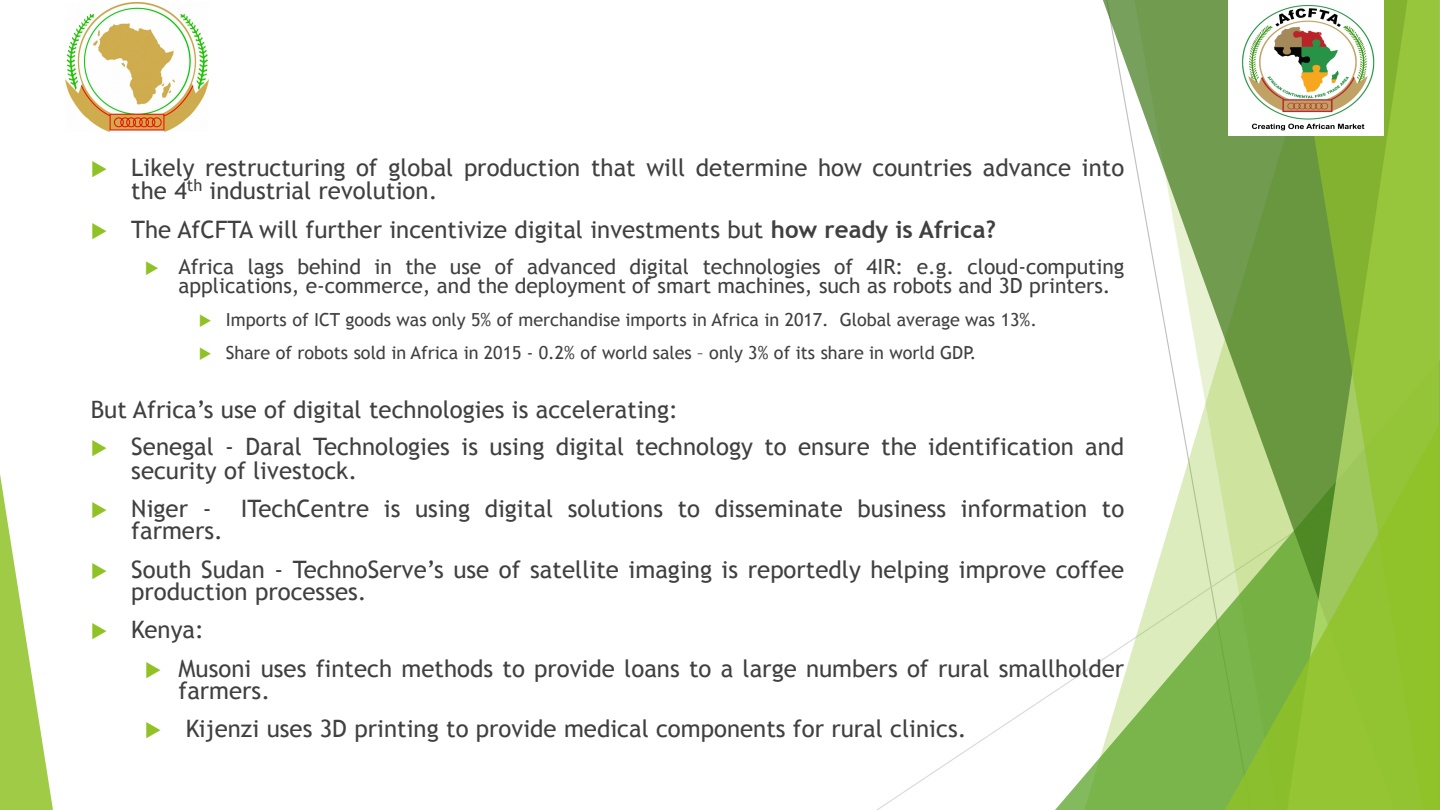
<style>
.page{position:relative;width:1440px;height:810px;background:#fff}
.page>*{position:absolute;margin:0;border:0;box-sizing:border-box;transform-origin:0 0}
.t1{font:24px/22.4px "Trebuchet MS";color:#404040}
.t2{font:21px/19.5px "Trebuchet MS";color:#404040}
.t3{font:18px "Trebuchet MS";letter-spacing:-.005em;color:#404040}
.s1{color:#90c226}
.s2{font-weight:700}
</style>
<div class="page">
<svg style="left:1055px;top:659px;width:47px;height:151px"></svg>
<svg style="left:1102px;top:0;width:185px;height:810px"></svg>
<svg style="left:1292px;top:0;width:148px;height:424px;background:#88b63b"></svg>
<svg style="left:1225px;top:424px;width:215px;height:386px;background:#8fbf43"></svg>
<svg style="left:0;top:474px;width:53px;height:336px"></svg>
<img style="left:65px;top:3px;width:143px;height:128px">
<img style="left:1228px;top:0;width:155px;height:135px">
<p class="t1" style="left:131px;top:156px;width:994px;text-indent:-41px"><span class="s1">◆</span> Likely restructuring of global production that will determine how countries advance into the 4<sup>th</sup> industrial revolution.</p>
<p class="t1" style="left:91px;top:218px;width:907px"><span class="s1">◆</span> The AfCFTA will further incentivize digital investments but <span class="s2">how ready is Africa?</span></p>
<p class="t2" style="left:179px;top:256px;width:947px;text-indent:-34px"><span class="s1">◆</span> Africa lags behind in the use of advanced digital technologies of 4IR: e.g. cloud-computing applications, e-commerce, and the deployment of smart machines, such as robots and 3D printers.</p>
<p class="t3" style="left:199px;top:309px;width:840px"><span class="s1">◆</span> Imports of ICT goods was only 5% of merchandise imports in Africa in 2017. Global average was 13%.</p>
<p class="t3" style="left:199px;top:342px;width:779px"><span class="s1">◆</span> Share of robots sold in Africa in 2015 - 0.2% of world sales – only 3% of its share in world GDP.</p>
<p class="t1" style="left:91px;top:398px;width:589px">But Africa’s use of digital technologies is accelerating:</p>
<p class="t1" style="left:131px;top:434px;width:995px;line-height:24.2px;text-indent:-41px"><span class="s1">◆</span> Senegal - Daral Technologies is using digital technology to ensure the identification and security of livestock.</p>
<p class="t1" style="left:131px;top:497px;width:994px;text-indent:-41px"><span class="s1">◆</span> Niger - ITechCentre is using digital solutions to disseminate business information to farmers.</p>
<p class="t1" style="left:131px;top:558px;width:994px;text-indent:-41px"><span class="s1">◆</span> South Sudan - TechnoServe’s use of satellite imaging is reportedly helping improve coffee production processes.</p>
<p class="t1" style="left:91px;top:618px;width:115px"><span class="s1">◆</span> Kenya:</p>
<p class="t1" style="left:179px;top:657px;width:947px;text-indent:-34px"><span class="s1">◆</span> Musoni uses fintech methods to provide loans to a large numbers of rural smallholder farmers.</p>
<p class="t1" style="left:145px;top:717px;width:823px"><span class="s1">◆</span> Kijenzi uses 3D printing to provide medical components for rural clinics.</p>
</div>
